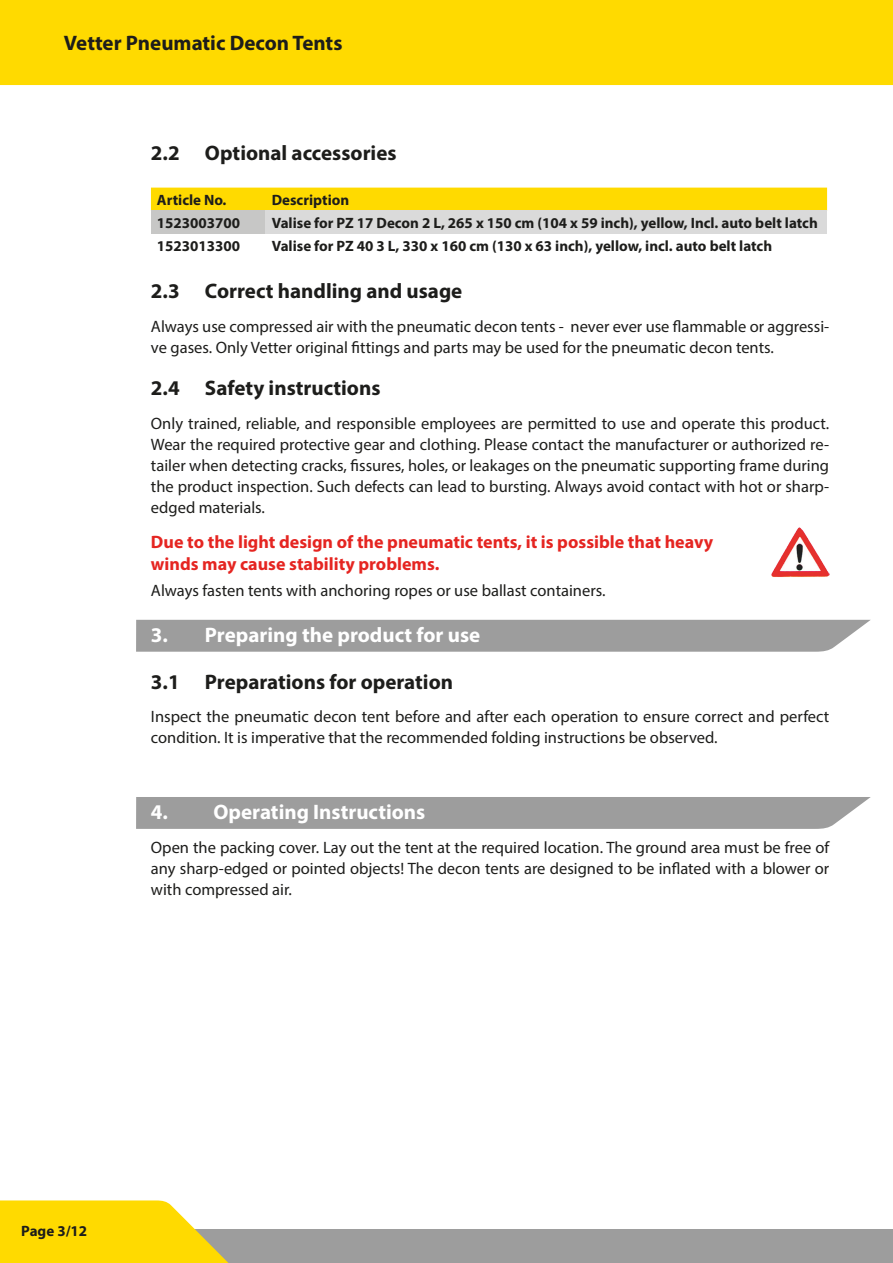
<style>
.page{position:relative;width:893px;height:1263px;background:#fff}
.page>*{position:absolute;margin:0;border:0;box-sizing:border-box;transform-origin:0 0}
.t1{font:700 21px "Myriad Pro";color:#1d1d1b}
.t2{font:700 21px "Myriad Pro";color:#fff}
.t3{font:700 18px/22.5px "Myriad Pro";color:#e52521}
.t4{font:16.5px/21px "Myriad Pro";color:#1d1d1b}
.t5{font:700 15px "Myriad Pro";color:#1d1d1b}
</style>
<div class="page">
<div style="left:0;top:1229px;width:893px;height:34px;background:#9d9d9d"></div>
<div style="left:0;top:0;width:893px;height:85px;background:#ffda00"></div>
<svg style="left:0;top:1200px;width:229px;height:63px;background:#fadb20"></svg>
<div style="left:136px;top:620px;width:734px;height:32px;background:#9d9d9d"></div>
<div style="left:136px;top:797px;width:735px;height:32px;background:#9d9d9d"></div>
<div style="left:151px;top:188px;width:676px;height:23px;background:#ffda00"></div>
<div style="left:151px;top:211px;width:115px;height:23px;background:#c7c7c6"></div>
<div style="left:266px;top:211px;width:561px;height:23px;background:#dadada"></div>
<img style="left:771px;top:527px;width:58px;height:50px">
<p class="t1" style="left:64px;top:29px;width:280px">Vetter Pneumatic Decon Tents</p>
<p class="t1" style="left:151px;top:140px;width:247px">2.2 Optional accessories</p>
<p class="t5" style="left:157px;top:190px;width:71px">Article No.</p>
<p class="t5" style="left:272px;top:190px;width:79px">Description</p>
<p class="t5" style="left:157px;top:213px;width:85px">1523003700</p>
<p class="t5" style="left:272px;top:213px;width:548px">Valise for PZ 17 Decon 2 L, 265 x 150 cm (104 x 59 inch), yellow, Incl. auto belt latch</p>
<p class="t5" style="left:157px;top:236px;width:85px">1523013300</p>
<p class="t5" style="left:272px;top:236px;width:502px">Valise for PZ 40 3 L, 330 x 160 cm (130 x 63 inch), yellow, incl. auto belt latch</p>
<p class="t1" style="left:151px;top:277px;width:313px">2.3 Correct handling and usage</p>
<p class="t4" style="left:151px;top:315px;width:680px">Always use compressed air with the pneumatic decon tents - never ever use flammable or aggressi&shy;ve gases. Only Vetter original fittings and parts may be used for the pneumatic decon tents.</p>
<p class="t1" style="left:151px;top:374px;width:231px">2.4 Safety instructions</p>
<p class="t4" style="left:151px;top:412px;width:680px;text-align:justify">Only trained, reliable, and responsible employees are permitted to use and operate this product.<br>Wear the required protective gear and clothing. Please contact the manufacturer or authorized re&shy;tailer when detecting cracks, fissures, holes, or leakages on the pneumatic supporting frame during the product inspection. Such defects can lead to bursting. Always avoid contact with hot or sharp&shy;edged materials.</p>
<p class="t3" style="left:151px;top:530px;width:564px">Due to the light design of the pneumatic tents, it is possible that heavy winds may cause stability problems.</p>
<p class="t4" style="left:151px;top:579px;width:456px">Always fasten tents with anchoring ropes or use ballast containers.</p>
<p class="t2" style="left:151px;top:621px;width:331px">3. Preparing the product for use</p>
<p class="t1" style="left:151px;top:668px;width:304px">3.1 Preparations for operation</p>
<p class="t4" style="left:151px;top:706px;width:680px">Inspect the pneumatic decon tent before and after each operation to ensure correct and perfect condition. It is imperative that the recommended folding instructions be observed.</p>
<p class="t2" style="left:151px;top:798px;width:276px">4. Operating Instructions</p>
<p class="t4" style="left:151px;top:837px;width:680px;text-align:justify">Open the packing cover. Lay out the tent at the required location. The ground area must be free of any sharp-edged or pointed objects! The decon tents are designed to be inflated with a blower or with compressed air.</p>
<p class="t5" style="left:21px;top:1221px;width:68px">Page 3/12</p>
</div>
